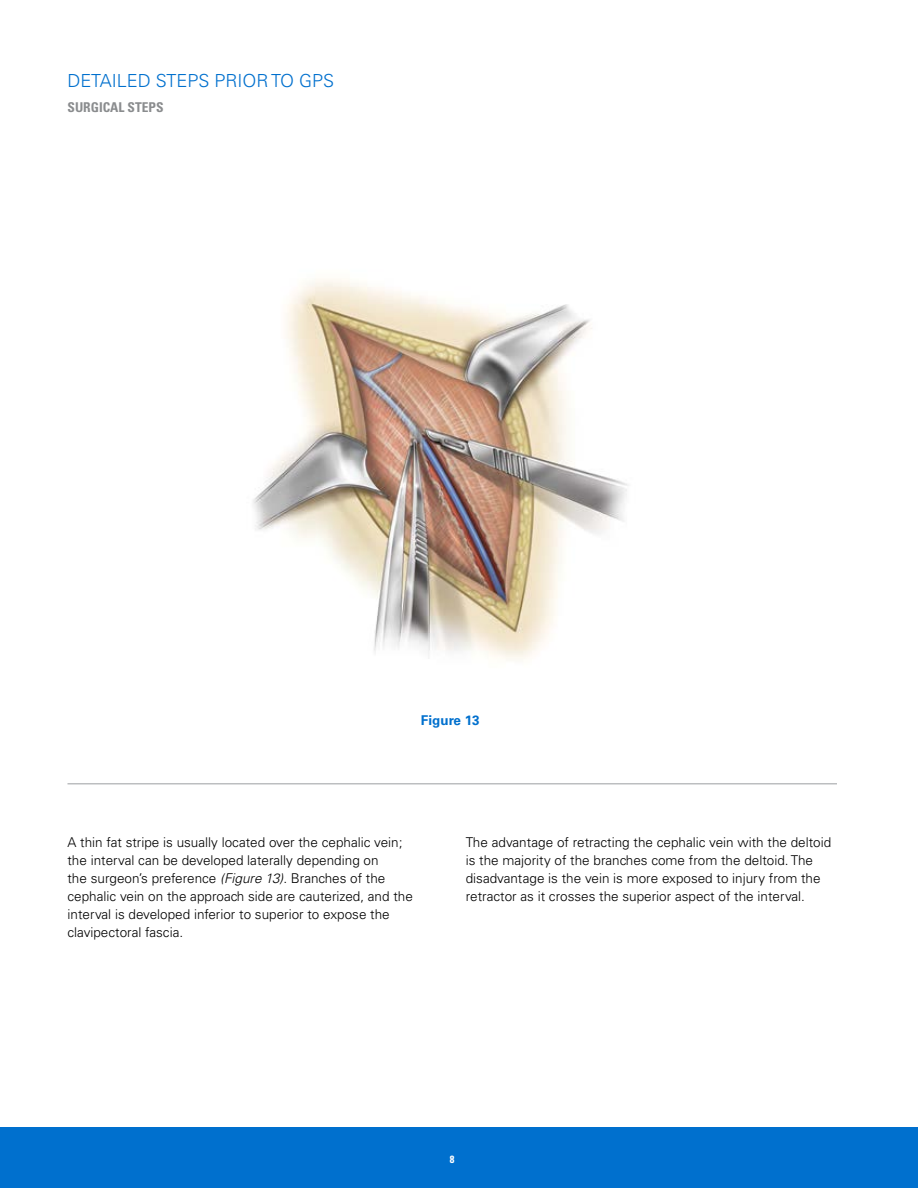
<style>
.page{position:relative;width:918px;height:1188px;background:#fff}
.page>*{position:absolute;margin:0;border:0;box-sizing:border-box;transform-origin:0 0}
.t1{font:300 18px "Univers LT Std";color:#0070ce}
.t2{font:300 13.5px/18px "Univers LT Std";color:#000}
.t3{font:700 condensed 13.5px "Univers LT Std";color:#8a8c8e}
.t4{font:700 13.5px "Univers LT Std";color:#0070ce}
.t5{font:700 condensed 10.5px "Univers LT Std";color:#fff}
.s1{font-style:italic}
</style>
<div class="page">
<div style="left:0;top:1127px;width:918px;height:61px;background:#0070ce"></div>
<hr style="left:68px;top:783px;width:769px;height:1px;background:#bcbec0">
<img style="left:253px;top:279px;width:375px;height:381px">
<h1 class="t1" style="left:68px;top:70px;width:268px">DETAILED STEPS PRIOR TO GPS</h1>
<p class="t3" style="left:68px;top:98px;width:98px">SURGICAL STEPS</p>
<p class="t4" style="left:421px;top:713px;width:60px">Figure 13</p>
<p class="t2" style="left:68px;top:833px;width:347px">A thin fat stripe is usually located over the cephalic vein; the interval can be developed laterally depending on<br>the surgeon’s preference <span class="s1">(Figure 13)</span>. Branches of the cephalic vein on the approach side are cauterized, and the interval is developed inferior to superior to expose the clavipectoral fascia.</p>
<p class="t2" style="left:466px;top:833px;width:367px">The advantage of retracting the cephalic vein with the deltoid is the majority of the branches come from the deltoid. The disadvantage is the vein is more exposed to injury from the retractor as it crosses the superior aspect of the interval.</p>
<p class="t5" style="left:450px;top:1153px;width:6px">8</p>
</div>
